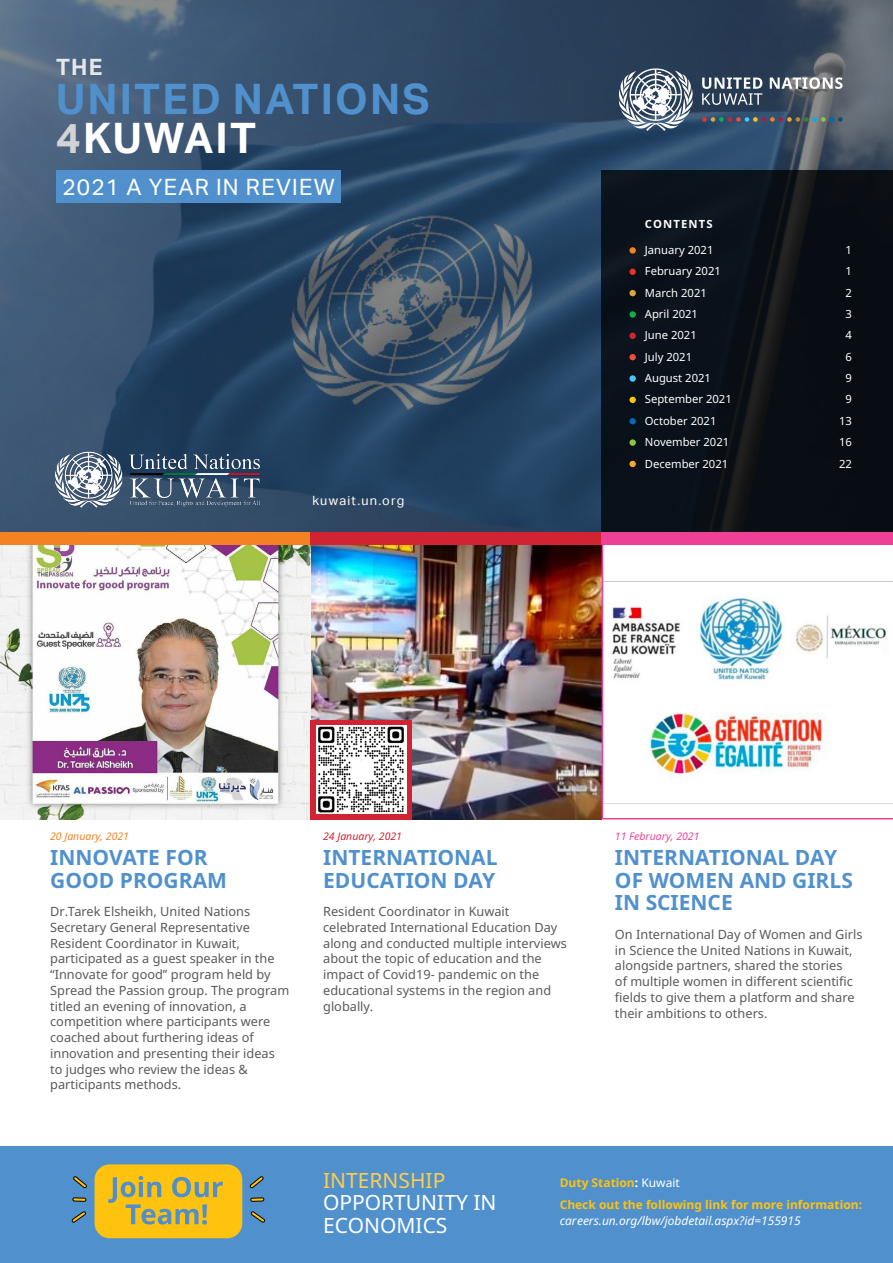
<style>
.page{position:relative;width:893px;height:1263px;background:#fff}
.page>*{position:absolute;margin:0;border:0;box-sizing:border-box;transform-origin:0 0}
.t1{font:700 42px/39px "Aktiv Grotesk";letter-spacing:.05em;color:#5091cd}
.t2{font:22.5px "Aktiv Grotesk";letter-spacing:.05em;color:#fff}
.t3{font:700 22.5px "Aktiv Grotesk";color:#e6e7e8}
.t4{font:700 21px/22.5px "Noto Sans";color:#5091cd}
.t5{font:21px/22.5px "Noto Sans";color:#fff}
.t6{font:21px "Noto Sans";color:#ffcc4e}
.t7{font:12.75px/15.8px "Noto Sans";color:#58595b}
.t8{font:12.75px "Aktiv Grotesk";letter-spacing:.1em;color:#fff}
.t9{font:700 12px/22.2px "Noto Sans";color:#ffc20e}
.t10{font:italic 12px "Noto Sans";color:#fff}
.t11{font:11.25px "Noto Sans";color:#fff}
.t12{font:700 11.25px "Noto Sans";letter-spacing:.1em;color:#fff}
.t13{font:italic 10.5px "Noto Sans";color:#ee4195}
.t14{font:italic 10.5px "Noto Sans";color:#f58220}
.t15{font:italic 10.5px "Noto Sans";color:#d22333}
.s1{color:#d1d3d4}
.s2{color:#fff}
.s3{font-weight:400;color:#fff}
</style>
<div class="page">
<div style="left:0;top:1146px;width:893px;height:117px;background:#5091cd"></div>
<svg style="left:0;top:0;width:893px;height:533px;background:#344d69"></svg>
<div style="left:602px;top:170px;width:291px;height:363px;background:#091016"></div>
<svg style="left:619px;top:67px;width:75px;height:64px"></svg>
<svg style="left:702px;top:117px;width:141px;height:5px"></svg>
<svg style="left:702px;top:78px;width:60px;height:27px;background:#6a7888"></svg>
<svg style="left:770px;top:77px;width:72px;height:12px"></svg>
<div style="left:629px;top:269px;width:7px;height:6px;background:#ee3125;border-radius:50%"></div>
<div style="left:629px;top:354px;width:7px;height:6px;background:#f04e37;border-radius:50%"></div>
<div style="left:629px;top:439px;width:7px;height:7px;background:#8dc63f;border-radius:50%"></div>
<div style="left:629px;top:290px;width:7px;height:6px;background:#dba73c;border-radius:50%"></div>
<div style="left:629px;top:375px;width:7px;height:7px;background:#44c8f5;border-radius:50%"></div>
<div style="left:629px;top:461px;width:7px;height:6px;background:#faa634;border-radius:50%"></div>
<div style="left:629px;top:247px;width:7px;height:7px;background:#f58220;border-radius:50%"></div>
<div style="left:629px;top:333px;width:7px;height:6px;background:#d22333;border-radius:50%"></div>
<div style="left:629px;top:418px;width:7px;height:6px;background:#006cb7;border-radius:50%"></div>
<div style="left:629px;top:311px;width:7px;height:7px;background:#0db14b;border-radius:50%"></div>
<div style="left:629px;top:397px;width:7px;height:6px;background:#ffc20e;border-radius:50%"></div>
<img style="left:0;top:545px;width:602px;height:274px">
<div style="left:95px;top:1164px;width:147px;height:74px;background:#ffc20e;border-radius:15px"></div>
<svg style="left:108px;top:1176px;width:115px;height:48px"></svg>
<svg style="left:250px;top:1197px;width:15px;height:5px"></svg>
<svg style="left:250px;top:1211px;width:15px;height:12px"></svg>
<svg style="left:249px;top:1176px;width:15px;height:13px"></svg>
<svg style="left:72px;top:1197px;width:15px;height:5px"></svg>
<svg style="left:71px;top:1211px;width:15px;height:12px"></svg>
<svg style="left:73px;top:1176px;width:14px;height:13px"></svg>
<div style="left:0;top:533px;width:310px;height:12px;background:#f58220"></div>
<div style="left:310px;top:533px;width:292px;height:12px;background:#d22333"></div>
<div style="left:310px;top:719px;width:102px;height:100px;background:#d22333"></div>
<img style="left:316px;top:725px;width:90px;height:89px">
<svg style="left:351px;top:758px;width:21px;height:24px"></svg>
<img style="left:54px;top:432px;width:211px;height:79px">
<div style="left:56px;top:170px;width:285px;height:33px;background:#5091cd"></div>
<img style="left:602px;top:545px;width:291px;height:274px">
<div style="left:602px;top:533px;width:291px;height:12px;background:#ee4195"></div>
<h2 class="t3" style="left:56px;top:54px;width:48px">THE</h2>
<h1 class="t1" style="left:56px;top:80px;width:375px">UNITED NATIONS<br><span class="s1">4</span><span class="s2">KUWAIT</span></h1>
<h2 class="t2" style="left:62px;top:174px;width:274px">2021 A YEAR IN REVIEW</h2>
<p class="t8" style="left:312px;top:493px;width:93px">kuwait.un.org</p>
<p class="t12" style="left:645px;top:216px;width:69px">CONTENTS</p>
<p class="t11" style="left:645px;top:242px;width:70px">January 2021</p>
<p class="t11" style="left:845px;top:242px;width:8px">1</p>
<p class="t11" style="left:645px;top:263px;width:78px">February 2021</p>
<p class="t11" style="left:845px;top:263px;width:8px">1</p>
<p class="t11" style="left:645px;top:285px;width:64px">March 2021</p>
<p class="t11" style="left:845px;top:285px;width:8px">2</p>
<p class="t11" style="left:645px;top:306px;width:55px">April 2021</p>
<p class="t11" style="left:845px;top:306px;width:8px">3</p>
<p class="t11" style="left:645px;top:327px;width:53px">June 2021</p>
<p class="t11" style="left:845px;top:327px;width:8px">4</p>
<p class="t11" style="left:645px;top:349px;width:49px">July 2021</p>
<p class="t11" style="left:845px;top:349px;width:8px">6</p>
<p class="t11" style="left:645px;top:370px;width:68px">August 2021</p>
<p class="t11" style="left:845px;top:370px;width:8px">9</p>
<p class="t11" style="left:645px;top:392px;width:88px">September 2021</p>
<p class="t11" style="left:845px;top:392px;width:8px">9</p>
<p class="t11" style="left:645px;top:413px;width:73px">October 2021</p>
<p class="t11" style="left:839px;top:413px;width:14px">13</p>
<p class="t11" style="left:645px;top:434px;width:86px">November 2021</p>
<p class="t11" style="left:839px;top:434px;width:14px">16</p>
<p class="t11" style="left:645px;top:456px;width:85px">December 2021</p>
<p class="t11" style="left:839px;top:456px;width:14px">22</p>
<p class="t14" style="left:50px;top:829px;width:80px">20 January, 2021</p>
<p class="t15" style="left:323px;top:829px;width:80px">24 January, 2021</p>
<h3 class="t4" style="left:50px;top:846px;width:178px">INNOVATE FOR<br>GOOD PROGRAM</h3>
<p class="t7" style="left:50px;top:903px;width:241px">Dr.Tarek Elsheikh, United Nations Secretary General Representative Resident Coordinator in Kuwait, participated as a guest speaker in the “Innovate for good” program held by Spread the Passion group. The program titled an evening of innovation, a competition where participants were coached about furthering ideas of innovation and presenting their ideas to judges who review the ideas &amp; participants methods.</p>
<h3 class="t4" style="left:323px;top:846px;width:176px">INTERNATIONAL<br>EDUCATION DAY</h3>
<p class="t7" style="left:323px;top:903px;width:245px">Resident Coordinator in Kuwait celebrated International Education Day along and conducted multiple interviews about the topic of education and the impact of Covid19- pandemic on the educational systems in the region and globally.</p>
<p class="t13" style="left:615px;top:829px;width:86px">11 February, 2021</p>
<h3 class="t4" style="left:615px;top:846px;width:239px">INTERNATIONAL DAY<br>OF WOMEN AND GIRLS<br>IN SCIENCE</h3>
<p class="t7" style="left:615px;top:926px;width:249px">On International Day of Women and Girls in Science the United Nations in Kuwait, alongside partners, shared the stories<br>of multiple women in different scientific fields to give them a platform and share their ambitions to others.</p>
<h3 class="t6" style="left:323px;top:1166px;width:124px">INTERNSHIP</h3>
<h3 class="t5" style="left:323px;top:1191px;width:175px">OPPORTUNITY IN<br>ECONOMICS</h3>
<p class="t9" style="left:560px;top:1171px;width:304px">Duty Station<span class="s2">:</span> <span class="s3">Kuwait<br></span>Check out the following link for more information:</p>
<p class="t10" style="left:560px;top:1212px;width:243px">careers.un.org/lbw/jobdetail.aspx?id=155915</p>
</div>
